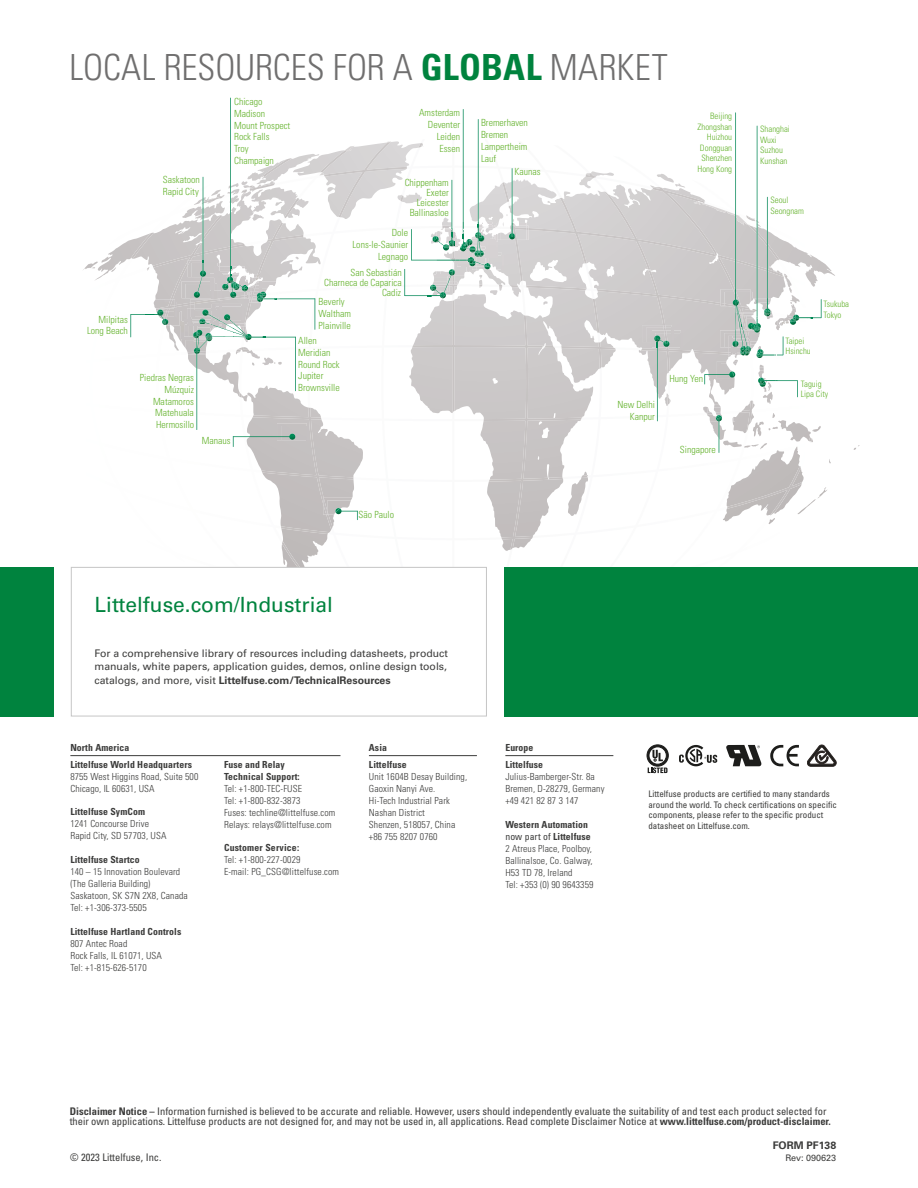
<style>
.page{position:relative;width:918px;height:1188px;background:#fff}
.page>*{position:absolute;margin:0;border:0;box-sizing:border-box;transform-origin:0 0}
.t1{font:300 condensed 36px "Univers LT Std";letter-spacing:-.005em;color:#706f6f}
.t2{font:21px "Univers LT Std";color:#00833e}
.t3{font:condensed 10.5px/10.5px "Univers LT Std";color:#3c3c3b}
.t4{font:10.5px/13.5px "Univers LT Std";color:#3c3c3b;text-align:justify}
.t5{font:700 10.5px "Univers LT Std";color:#3c3c3b}
.t6{font:300 condensed 9.75px/12px "Univers LT Std";letter-spacing:.01em;color:#3c3c3b}
.t7{font:300 condensed 9.75px/11.9px "Univers LT Std";color:#65b32e;text-align:right}
.t8{font:700 condensed 9.75px/16.5px "Univers LT Std";letter-spacing:.01em;color:#3c3c3b}
.t9{font:condensed 9px/10.5px "Univers LT Std";color:#3c3c3b}
.t10{font:9px "Univers LT Std";color:#3c3c3b}
.t11{font:300 condensed 8.85px/10.5px "Univers LT Std";color:#65b32e}
.s1{font-weight:700;color:#00833e}
.s2{font-weight:700}
.s3{font-weight:400}
</style>
<div class="page">
<svg style="left:111px;top:267px;width:5px;height:5px"></svg>
<svg style="left:83px;top:261px;width:15px;height:9px"></svg>
<svg style="left:130px;top:98px;width:701px;height:469px"></svg>
<div style="left:0;top:567px;width:54px;height:149px;background:#00833e"></div>
<div style="left:71px;top:567px;width:416px;height:149px;background:#fff;border:1px solid #c6c6c6"></div>
<hr style="left:70px;top:755px;width:270px;height:1px;background:#3c3c3b">
<hr style="left:369px;top:755px;width:108px;height:1px;background:#3c3c3b">
<hr style="left:505px;top:755px;width:108px;height:1px;background:#3c3c3b">
<svg style="left:679px;top:745px;width:38px;height:21px"></svg>
<svg style="left:807px;top:745px;width:29px;height:21px"></svg>
<svg style="left:770px;top:745px;width:29px;height:21px"></svg>
<svg style="left:647px;top:745px;width:21px;height:28px"></svg>
<svg style="left:726px;top:745px;width:35px;height:21px"></svg>
<div style="left:504px;top:567px;width:414px;height:149px;background:#00833e"></div>
<h1 class="t1" style="left:69px;top:46px;width:600px">LOCAL RESOURCES FOR A <span class="s1">GLOBAL</span> MARKET</h1>
<p class="t7" style="left:163px;top:174px;width:39px;text-align:left">Saskatoon<br>Rapid City</p>
<p class="t7" style="left:234px;top:96px;width:58px;text-align:left">Chicago<br>Madison<br>Mount Prospect<br>Rock Falls<br>Troy<br>Champaign</p>
<p class="t7" style="left:419px;top:107px;width:42px">Amsterdam<br>Deventer<br>Leiden<br>Essen</p>
<p class="t7" style="left:405px;top:177px;width:46px;line-height:10.2px">Chippenham<br>Exeter</p>
<p class="t7" style="left:410px;top:198px;width:41px;line-height:10.2px">Leicester<br>Ballinasloe</p>
<p class="t7" style="left:352px;top:227px;width:57px">Dole<br>Lons-le-Saunier<br>Legnago</p>
<p class="t7" style="left:324px;top:268px;width:79px;line-height:10.1px">San Sebastián<br>Charneca de Caparica</p>
<p class="t7" style="left:382px;top:287px;width:21px">Cadiz</p>
<p class="t7" style="left:481px;top:117px;width:48px;text-align:left">Bremerhaven<br>Bremen<br>Lampertheim<br>Lauf</p>
<p class="t7" style="left:514px;top:166px;width:28px">Kaunas</p>
<p class="t11" style="left:698px;top:111px;width:36px;text-align:right">Beijing<br>Zhongshan<br>Huizhou<br>Dongguan<br>Shenzhen<br>Hong Kong</p>
<p class="t7" style="left:87px;top:313px;width:42px">Milpitas<br>Long Beach</p>
<p class="t7" style="left:140px;top:372px;width:55px">Piedras Negras<br>Múzquiz<br>Matamoros<br>Matehuala</p>
<p class="t7" style="left:156px;top:419px;width:40px">Hermosillo</p>
<p class="t7" style="left:202px;top:435px;width:30px">Manaus</p>
<p class="t7" style="left:319px;top:296px;width:34px;text-align:left">Beverly<br>Waltham<br>Plainville</p>
<p class="t7" style="left:298px;top:335px;width:43px;text-align:left">Allen<br>Meridian<br>Round Rock<br>Jupiter<br>Brownsville</p>
<p class="t7" style="left:359px;top:509px;width:37px">São Paulo</p>
<p class="t7" style="left:617px;top:399px;width:39px">New Delhi<br>Kanpur</p>
<p class="t7" style="left:669px;top:373px;width:35px">Hung Yen</p>
<p class="t7" style="left:680px;top:444px;width:37px">Singapore</p>
<p class="t11" style="left:760px;top:124px;width:31px">Shanghai<br>Wuxi<br>Suzhou<br>Kunshan</p>
<p class="t11" style="left:770px;top:195px;width:35px">Seoul<br>Seongnam</p>
<p class="t11" style="left:824px;top:299px;width:27px">Tsukuba<br>Tokyo</p>
<p class="t11" style="left:785px;top:336px;width:27px">Taipei<br>Hsinchu</p>
<p class="t11" style="left:801px;top:378px;width:29px">Taguig<br>Lipa City</p>
<h2 class="t2" style="left:94px;top:592px;width:240px">Littelfuse.com/Industrial</h2>
<p class="t4" style="left:94px;top:646px;width:355px">For a comprehensive library of resources including datasheets, product manuals, white papers, application guides, demos, online design tools, catalogs, and more, visit <span class="s2">Littelfuse.com/TechnicalResources</span></p>
<p class="t8" style="left:70px;top:739px;width:123px">North America<br>Littelfuse World Headquarters</p>
<p class="t6" style="left:70px;top:770px;width:129px">8755 West Higgins Road, Suite 500<br>Chicago, IL 60631, USA</p>
<p class="t8" style="left:70px;top:804px;width:76px">Littelfuse SymCom</p>
<p class="t6" style="left:70px;top:818px;width:98px">1241 Concourse Drive<br>Rapid City, SD 57703, USA</p>
<p class="t8" style="left:70px;top:852px;width:71px">Littelfuse Startco</p>
<p class="t6" style="left:70px;top:866px;width:119px">140 – 15 Innovation Boulevard (The Galleria Building)<br>Saskatoon, SK S7N 2X8, Canada<br>Tel: +1-306-373-5505</p>
<p class="t8" style="left:70px;top:923px;width:112px">Littelfuse Hartland Controls</p>
<p class="t6" style="left:70px;top:937px;width:93px">807 Antec Road<br>Rock Falls, IL 61071, USA<br>Tel: +1-815-626-5170</p>
<p class="t8" style="left:224px;top:758px;width:77px;line-height:12px">Fuse and Relay<br>Technical Support:</p>
<p class="t6" style="left:224px;top:782px;width:113px">Tel: +1-800-TEC-FUSE<br>Tel: +1-800-832-3873<br>Fuses: techline@littelfuse.com<br>Relays: relays@littelfuse.com</p>
<p class="t8" style="left:224px;top:840px;width:77px">Customer Service:</p>
<p class="t6" style="left:224px;top:854px;width:117px">Tel: +1-800-227-0029<br>E-mail: PG_CSG@littelfuse.com</p>
<p class="t8" style="left:369px;top:739px;width:39px">Asia<br>Littelfuse</p>
<p class="t6" style="left:369px;top:770px;width:100px">Unit 1604B Desay Building,<br>Gaoxin Nanyi Ave.<br>Hi-Tech Industrial Park<br>Nashan District<br>Shenzen, 518057, China +86 755 8207 0760</p>
<p class="t8" style="left:505px;top:739px;width:39px">Europe<br>Littelfuse</p>
<p class="t6" style="left:505px;top:770px;width:101px">Julius-Bamberger-Str. 8a<br>Bremen, D-28279, Germany +49 421 82 87 3 147</p>
<p class="t6" style="left:505px;top:818px;width:90px"><span class="s2">Western Automation </span><span class="s3">now part of</span> <span class="s2">Littelfuse<br></span>2 Atreus Place, Poolboy,<br>Ballinalsoe, Co. Galway,<br>H53 TD 78, Ireland<br>Tel: +353 (0) 90 9643359</p>
<p class="t9" style="left:648px;top:789px;width:190px">Littelfuse products are certified to many standards around the world. To check certifications on specific components, please refer to the specific product datasheet on Littelfuse.com.</p>
<p class="t3" style="left:70px;top:1105px;width:762px"><span class="s2">Disclaimer Notice –</span> Information furnished is believed to be accurate and reliable. However, users should independently evaluate the suitability of and test each product selected for their own applications. Littelfuse products are not designed for, and may not be used in, all applications. Read complete Disclaimer Notice at <span class="s2">www.littelfuse.com/product-disclaimer.</span></p>
<p class="t5" style="left:773px;top:1139px;width:65px">FORM PF138</p>
<p class="t3" style="left:70px;top:1152px;width:93px">© 2023 Littelfuse, Inc.</p>
<p class="t10" style="left:785px;top:1152px;width:52px">Rev: 090623</p>
</div>
